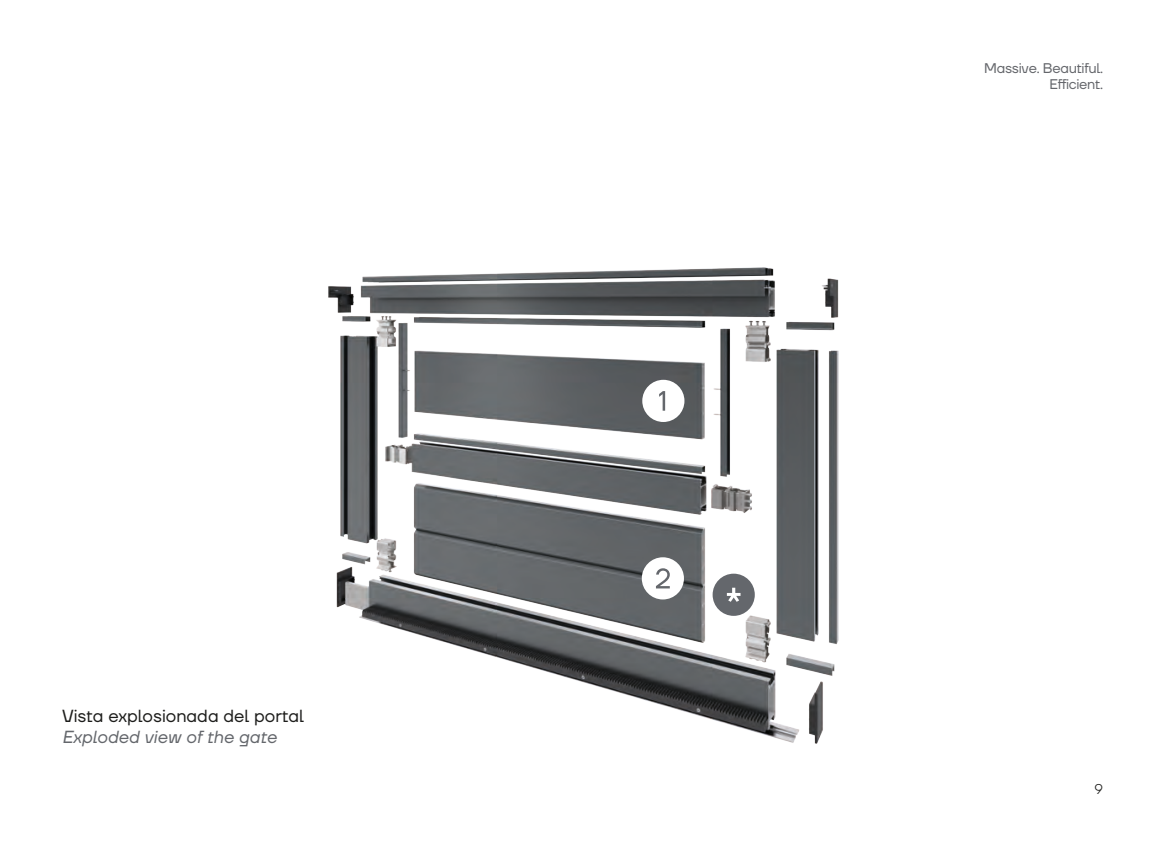
<style>
.page{position:relative;width:1166px;height:844px;background:#fff}
.page>*{position:absolute;margin:0;border:0;box-sizing:border-box;transform-origin:0 0}
.t1{font:17.5px "TT Firs Neue";color:#1d1d1b}
.t2{font:italic 17.5px "TT Firs Neue";color:#64676c}
.t3{font:14px/16.8px "TT Firs Neue";letter-spacing:-.02em;color:#64666b;text-align:right}
.t4{font:300 14px "TT Firs Neue";color:#1d1d1b}
</style>
<div class="page">
<img style="left:328px;top:267px;width:511px;height:477px">
<div style="left:642px;top:379px;width:42px;height:43px;background:#fff;border-radius:50%"></div>
<div style="left:642px;top:557px;width:42px;height:42px;background:#fff;border-radius:50%"></div>
<div style="left:712px;top:573px;width:43px;height:42px;background:#64676c;border-radius:50%"></div>
<svg style="left:659px;top:391px;width:6px;height:19px"></svg>
<svg style="left:656px;top:568px;width:14px;height:20px"></svg>
<svg style="left:727px;top:587px;width:13px;height:14px"></svg>
<p class="t1" style="left:62px;top:704px;width:243px">Vista explosionada del portal</p>
<p class="t2" style="left:62px;top:725px;width:216px">Exploded view of the gate</p>
<p class="t3" style="left:984px;top:59px;width:120px">Massive. Beautiful.<br>Efficient.</p>
<p class="t4" style="left:1094px;top:779px;width:10px">9</p>
</div>
